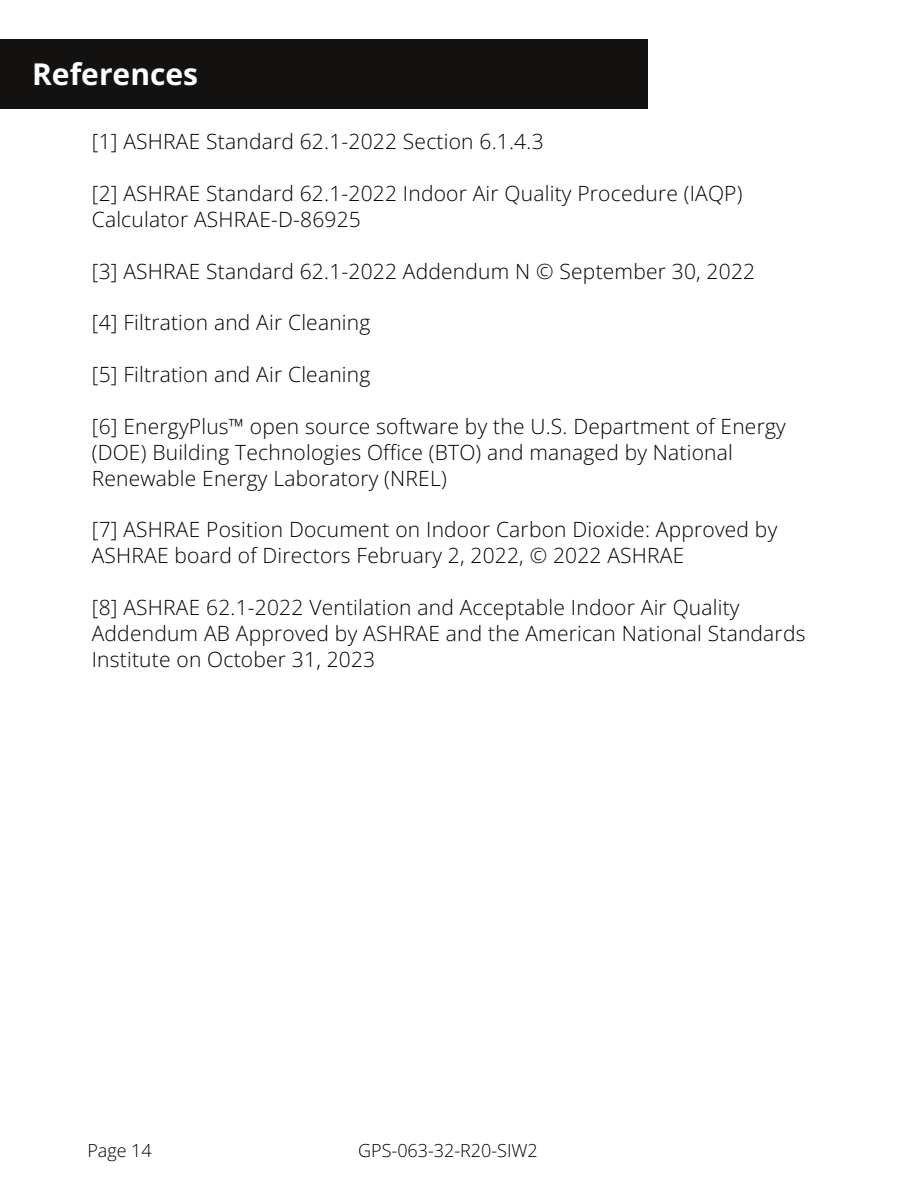
<style>
.page{position:relative;width:918px;height:1188px;background:#fff}
.page>*{position:absolute;margin:0;border:0;box-sizing:border-box;transform-origin:0 0}
.t1{font:700 30px "Open Sans";color:#fff}
.t2{font:300 21px/25.8px "Open Sans";letter-spacing:.01em;color:#000}
.t3{font:300 18px "Open Sans";color:#000}
</style>
<div class="page">
<div style="left:0;top:40px;width:648px;height:69px;background:#131211"></div>
<h1 class="t1" style="left:32px;top:53px;width:167px">References</h1>
<h2 class="t2" style="left:92px;top:128px;width:453px">[1] ASHRAE Standard 62.1-2022 Section 6.1.4.3</h2>
<h2 class="t2" style="left:92px;top:180px;width:652px">[2] ASHRAE Standard 62.1-2022 Indoor Air Quality Procedure (IAQP)<br>Calculator ASHRAE-D-86925</h2>
<h2 class="t2" style="left:92px;top:258px;width:665px">[3] ASHRAE Standard 62.1-2022 Addendum N © September 30, 2022</h2>
<h2 class="t2" style="left:92px;top:309px;width:280px">[4] Filtration and Air Cleaning</h2>
<h2 class="t2" style="left:92px;top:361px;width:280px">[5] Filtration and Air Cleaning</h2>
<h2 class="t2" style="left:92px;top:413px;width:696px">[6] EnergyPlus™ open source software by the U.S. Department of Energy (DOE) Building Technologies Office (BTO) and managed by National<br>Renewable Energy Laboratory (NREL)</h2>
<h2 class="t2" style="left:92px;top:516px;width:687px">[7] ASHRAE Position Document on Indoor Carbon Dioxide: Approved by<br>ASHRAE board of Directors February 2, 2022, © 2022 ASHRAE</h2>
<h2 class="t2" style="left:92px;top:594px;width:715px">[8] ASHRAE 62.1-2022 Ventilation and Acceptable Indoor Air Quality<br>Addendum AB Approved by ASHRAE and the American National Standards<br>Institute on October 31, 2023</h2>
<p class="t3" style="left:87px;top:1138px;width:66px">Page 14</p>
<h3 class="t3" style="left:358px;top:1138px;width:181px">GPS-063-32-R20-SIW2</h3>
</div>
